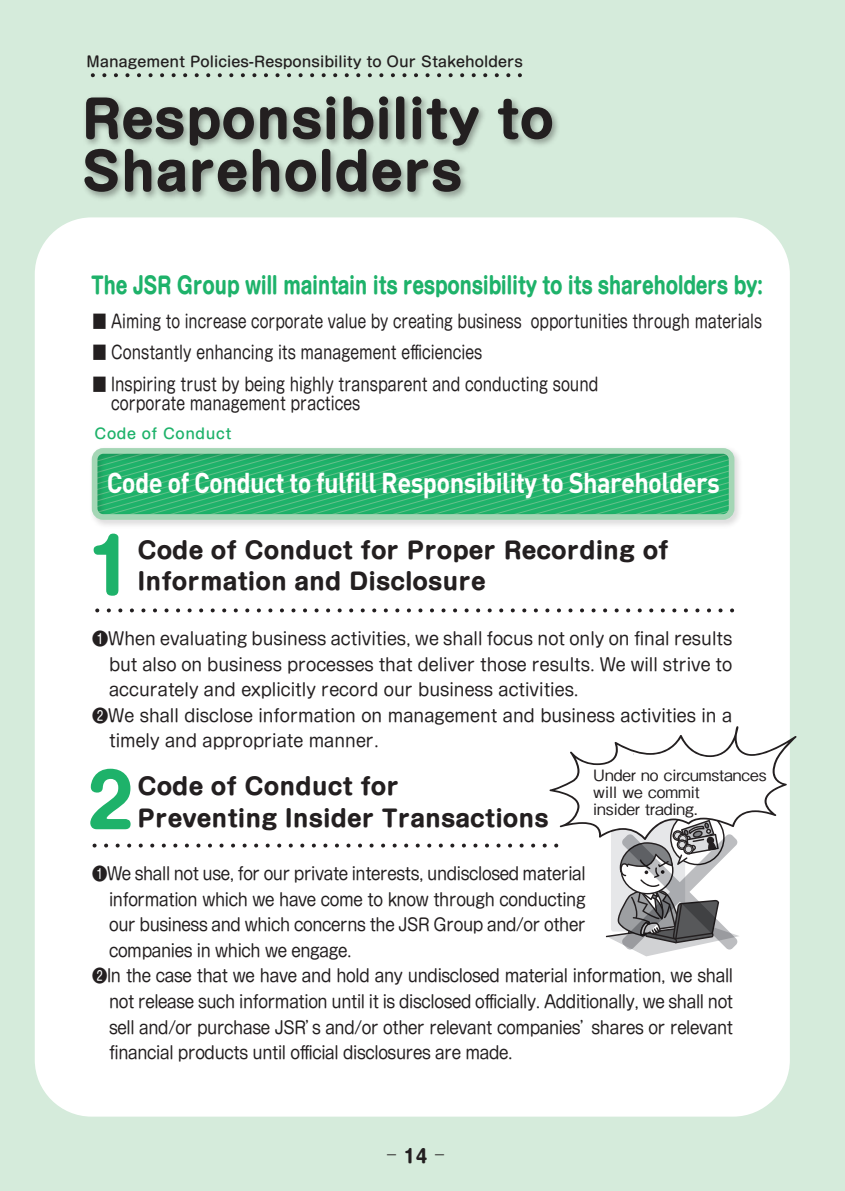
<style>
.page{position:relative;width:845px;height:1191px;background:#d5ebdb}
.page>*{position:absolute;margin:0;border:0;box-sizing:border-box;transform-origin:0 0}
.t1{font:700 72.2px "Shin M Go Pro";color:#1eb26a}
.t2{font:700 50px/52.4px "Shin M Go Pro";color:#231f20}
.t3{font:700 28.4px "DIN Pro";letter-spacing:-.025em;color:#fff;scale:.9 1}
.t4{font:700 22.6px/31.4px "Shin M Go Pro";color:#231f20}
.t5{font:700 22.6px "Shin M Go Pro";letter-spacing:-.025em;color:#1eb26a;scale:.8 1}
.t6{font:700 18px "Shin M Go Pro";color:#231f20}
.t7{font:17.8px/19.8px "Shin M Go Pro";color:#231f20;scale:.8 1}
.t8{font:17px "Shin M Go Pro";letter-spacing:-.025em;color:#231f20;scale:.9 1}
.t9{font:17px "Shin M Go Pro";color:#231f20;scale:.95 1}
.t10{font:500 15.6px/17px "Gothic BBB Pr 5";color:#231f20}
.t11{font:500 14.2px "Shin M Go Pro";letter-spacing:.005em;color:#231f20}
.t12{font:500 14.2px "Shin M Go Pro";letter-spacing:.04em;color:#1eb26a}
</style>
<div class="page">
<div style="left:35px;top:217px;width:755px;height:899px;background:#fff;border-radius:57px"></div>
<img style="left:91px;top:451px;width:648px;height:75px">
<div style="left:92px;top:448px;width:642px;height:72px;border:6px solid #a4d6b5;border-radius:9px"></div>
<svg style="left:95px;top:608px;width:637px;height:4px"></svg>
<svg style="left:92px;top:726px;width:704px;height:230px"></svg>
<img style="left:85px;top:97px;width:473px;height:102px">
<svg style="left:90px;top:73px;width:430px;height:4px"></svg>
<p class="t11" style="left:87px;top:50px;width:438px">Management Policies-Responsibility to Our Stakeholders</p>
<h2 class="t2" style="left:82px;top:87px;width:474px">Responsibility to<br>Shareholders</h2>
<h3 class="t5" style="left:91px;top:267px;width:841px">The JSR Group will maintain its responsibility to its shareholders by:</h3>
<p class="t7" style="left:92px;top:309px;width:838px">■ Aiming to increase corporate value by creating business opportunities through materials</p>
<p class="t7" style="left:92px;top:341px;width:489px">■ Constantly enhancing its management efficiencies</p>
<p class="t7" style="left:92px;top:372px;width:634px">■ Inspiring trust by being highly transparent and conducting sound　 corporate management practices</p>
<p class="t12" style="left:95px;top:422px;width:138px">Code of Conduct</p>
<h3 class="t3" style="left:107px;top:463px;width:683px">Code of Conduct to fulfill Responsibility to Shareholders</h3>
<h1 class="t1" style="left:87px;top:508px;width:48px">1</h1>
<p class="t9" style="left:92px;top:625px;width:675px">❶When evaluating business activities, we shall focus not only on final results</p>
<p class="t9" style="left:109px;top:650px;width:657px">but also on business processes that deliver those results. We will strive to</p>
<p class="t9" style="left:109px;top:676px;width:496px">accurately and explicitly record our business activities.</p>
<p class="t9" style="left:92px;top:701px;width:675px">❷We shall disclose information on management and business activities in a</p>
<p class="t9" style="left:109px;top:727px;width:285px">timely and appropriate manner.</p>
<h3 class="t4" style="left:137px;top:768px;width:263px">Code of Conduct for</h3>
<h3 class="t4" style="left:137px;top:531px;width:533px">Code of Conduct for Proper Recording of<br>Information and Disclosure</h3>
<h1 class="t1" style="left:87px;top:743px;width:48px">2</h1>
<p class="t10" style="left:593px;top:765px;width:175px">Under no circumstances will we commit<br>insider trading.</p>
<h3 class="t4" style="left:137px;top:799px;width:413px">Preventing Insider Transactions</h3>
<p class="t8" style="left:92px;top:860px;width:550px">❶We shall not use, for our private interests, undisclosed material</p>
<p class="t8" style="left:109px;top:885px;width:531px">information which we have come to know through conducting</p>
<p class="t8" style="left:109px;top:911px;width:531px">our business and which concerns the JSR Group and/or other</p>
<p class="t8" style="left:109px;top:936px;width:271px">companies in which we engage.</p>
<p class="t8" style="left:92px;top:962px;width:714px">❷In the case that we have and hold any undisclosed material information, we shall</p>
<p class="t8" style="left:109px;top:987px;width:695px">not release such information until it is disclosed officially. Additionally, we shall not</p>
<p class="t8" style="left:109px;top:1013px;width:695px">sell and/or purchase JSR’s and/or other relevant companies’shares or relevant</p>
<p class="t8" style="left:109px;top:1038px;width:450px">financial products until official disclosures are made.</p>
<p class="t6" style="left:387px;top:1131px;width:10px">_</p>
<p class="t6" style="left:404px;top:1141px;width:25px">14</p>
<p class="t6" style="left:435px;top:1131px;width:10px">_</p>
</div>
